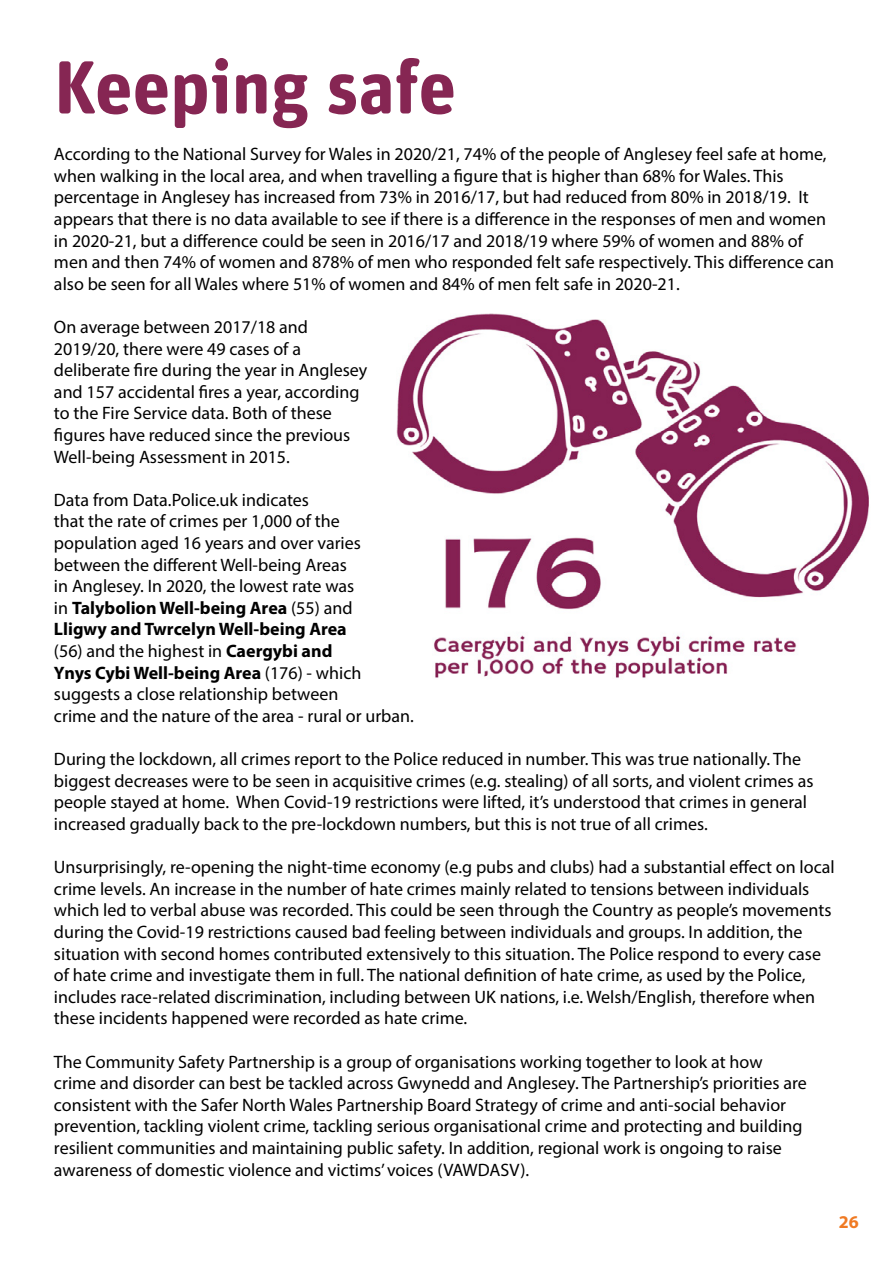
<style>
.page{position:relative;width:893px;height:1263px;background:#fff}
.page>*{position:absolute;margin:0;border:0;box-sizing:border-box;transform-origin:0 0}
.t1{font:700 75px "Unit Rounded Pro";color:#862653}
.t2{font:18px/21.6px "Myriad Pro";color:#000}
.t3{font:700 18px "Myriad Pro";color:#f07a23}
.s1{font-weight:700}
</style>
<div class="page">
<img style="left:396px;top:313px;width:473px;height:365px">
<h1 class="t1" style="left:54px;top:34px;width:404px">Keeping safe</h1>
<p class="t2" style="left:54px;top:143px;width:782px">According to the National Survey for Wales in 2020/21, 74% of the people of Anglesey feel safe at home, when walking in the local area, and when travelling a figure that is higher than 68% for Wales. This percentage in Anglesey has increased from 73% in 2016/17, but had reduced from 80% in 2018/19. It appears that there is no data available to see if there is a difference in the responses of men and women in 2020-21, but a difference could be seen in 2016/17 and 2018/19 where 59% of women and 88% of men and then 74% of women and 878% of men who responded felt safe respectively. This difference can also be seen for all Wales where 51% of women and 84% of men felt safe in 2020-21.</p>
<p class="t2" style="left:54px;top:316px;width:315px">On average between 2017/18 and 2019/20, there were 49 cases of a deliberate fire during the year in Anglesey and 157 accidental fires a year, according to the Fire Service data. Both of these figures have reduced since the previous Well-being Assessment in 2015.</p>
<p class="t2" style="left:54px;top:489px;width:361px">Data from Data.Police.uk indicates<br>that the rate of crimes per 1,000 of the population aged 16 years and over varies between the different Well-being Areas<br>in Anglesey. In 2020, the lowest rate was<br>in <span class="s1">Talybolion Well-being Area</span> (55) and<br><span class="s1">Lligwy and Twrcelyn Well-being Area<br></span>(56) and the highest in <span class="s1">Caergybi and<br>Ynys Cybi Well-being Area</span> (176) - which suggests a close relationship between<br>crime and the nature of the area - rural or urban.</p>
<p class="t2" style="left:54px;top:748px;width:761px">During the lockdown, all crimes report to the Police reduced in number. This was true nationally. The biggest decreases were to be seen in acquisitive crimes (e.g. stealing) of all sorts, and violent crimes as people stayed at home. When Covid-19 restrictions were lifted, it’s understood that crimes in general increased gradually back to the pre-lockdown numbers, but this is not true of all crimes.</p>
<p class="t2" style="left:54px;top:856px;width:782px">Unsurprisingly, re-opening the night-time economy (e.g pubs and clubs) had a substantial effect on local crime levels. An increase in the number of hate crimes mainly related to tensions between individuals which led to verbal abuse was recorded. This could be seen through the Country as people’s movements during the Covid-19 restrictions caused bad feeling between individuals and groups. In addition, the situation with second homes contributed extensively to this situation. The Police respond to every case of hate crime and investigate them in full. The national definition of hate crime, as used by the Police, includes race-related discrimination, including between UK nations, i.e. Welsh/English, therefore when these incidents happened were recorded as hate crime.</p>
<p class="t2" style="left:54px;top:1050px;width:754px">The Community Safety Partnership is a group of organisations working together to look at how crime and disorder can best be tackled across Gwynedd and Anglesey. The Partnership’s priorities are consistent with the Safer North Wales Partnership Board Strategy of crime and anti-social behavior prevention, tackling violent crime, tackling serious organisational crime and protecting and building resilient communities and maintaining public safety. In addition, regional work is ongoing to raise awareness of domestic violence and victims’ voices (VAWDASV).</p>
<p class="t3" style="left:839px;top:1210px;width:21px">26</p>
</div>
